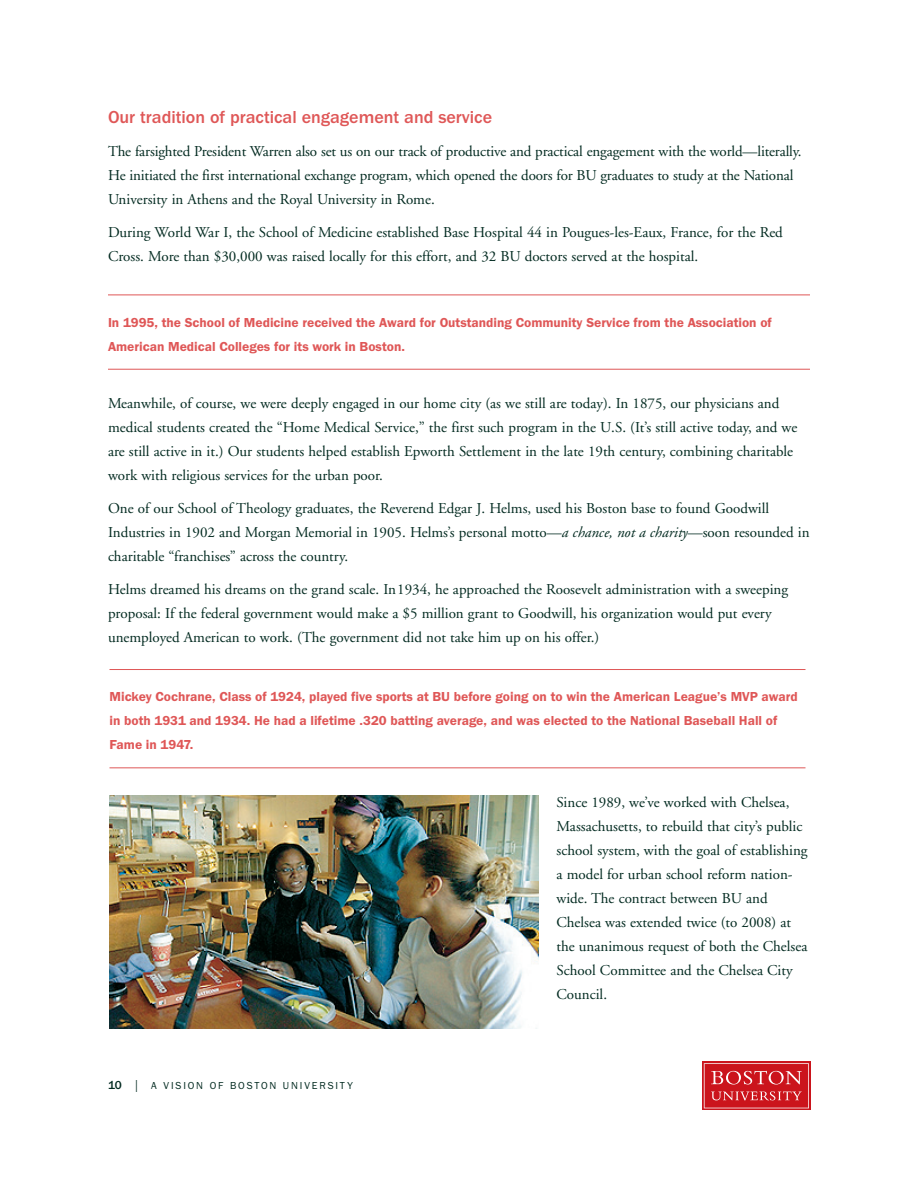
<style>
.page{position:relative;width:918px;height:1188px;background:#fff}
.page>*{position:absolute;margin:0;border:0;box-sizing:border-box;transform-origin:0 0}
.t1{font:18px "Franklin Got Md ITC";color:#df5757}
.t2{font:15px/24px "Adobe Garamond";color:#022a20}
.t3{font:600 13.5px/24px "Franklin Got ITC";color:#df5757}
.t4{font:10.5px "Franklin Got ITC";letter-spacing:.175em;color:#022a20}
.s1{font-style:italic}
.s2{font-family:"Franklin Got Md ITC";font-size:12px}
.s3{font-family:"Adobe Garamond";font-size:12px}
</style>
<div class="page">
<hr style="left:108px;top:295px;width:702px;height:1px;background:#df5757">
<hr style="left:108px;top:369px;width:702px;height:1px;background:#df5757">
<hr style="left:110px;top:669px;width:696px;height:1px;background:#df5757">
<hr style="left:110px;top:767px;width:696px;height:1px;background:#df5757">
<svg style="left:702px;top:1061px;width:109px;height:49px"></svg>
<svg style="left:704px;top:1063px;width:105px;height:45px;background:#d2353c"></svg>
<img style="left:110px;top:795px;width:428px;height:234px">
<p class="t1" style="left:108px;top:110px;width:386px">Our tradition of practical engagement and service</p>
<p class="t2" style="left:108px;top:141px;width:695px">The farsighted President Warren also set us on our track of productive and practical engagement with the world—literally.<br>He initiated the first international exchange program, which opened the doors for BU graduates to study at the National<br>University in Athens and the Royal University in Rome.</p>
<p class="t2" style="left:108px;top:222px;width:676px">During World War I, the School of Medicine established Base Hospital 44 in Pougues-les-Eaux, France, for the Red<br>Cross. More than $30,000 was raised locally for this effort, and 32 BU doctors served at the hospital.</p>
<p class="t3" style="left:108px;top:312px;width:665px">In 1995, the School of Medicine received the Award for Outstanding Community Service from the Association of<br>American Medical Colleges for its work in Boston.</p>
<p class="t2" style="left:108px;top:392px;width:691px">Meanwhile, of course, we were deeply engaged in our home city (as we still are today). In 1875, our physicians and medical students created the “Home Medical Service,” the first such program in the U.S. (It’s still active today, and we are still active in it.) Our students helped establish Epworth Settlement in the late 19th century, combining charitable work with religious services for the urban poor.</p>
<p class="t2" style="left:108px;top:497px;width:703px">One of our School of Theology graduates, the Reverend Edgar J. Helms, used his Boston base to found Goodwill<br>Industries in 1902 and Morgan Memorial in 1905. Helms’s personal motto—<span class="s1">a chance, not a charity</span>—soon resounded in charitable “franchises” across the country.</p>
<p class="t2" style="left:108px;top:578px;width:682px">Helms dreamed his dreams on the grand scale. In1934, he approached the Roosevelt administration with a sweeping proposal: If the federal government would make a $5 million grant to Goodwill, his organization would put every unemployed American to work. (The government did not take him up on his offer.)</p>
<p class="t3" style="left:110px;top:686px;width:690px">Mickey Cochrane, Class of 1924, played five sports at BU before going on to win the American League’s MVP award in both 1931 and 1934. He had a lifetime .320 batting average, and was elected to the National Baseball Hall of<br>Fame in 1947.</p>
<p class="t4" style="left:108px;top:1082px;width:246px"><span class="s2">10</span> <span class="s3">|</span> A VISION OF BOSTON UNIVERSITY</p>
<p class="t2" style="left:556px;top:791px;width:253px">Since 1989, we’ve worked with Chelsea, Massachusetts, to rebuild that city’s public school system, with the goal of establishing a model for urban school reform nation&shy;wide. The contract between BU and Chelsea was extended twice (to 2008) at the unanimous request of both the Chelsea School Committee and the Chelsea City Council.</p>
</div>
